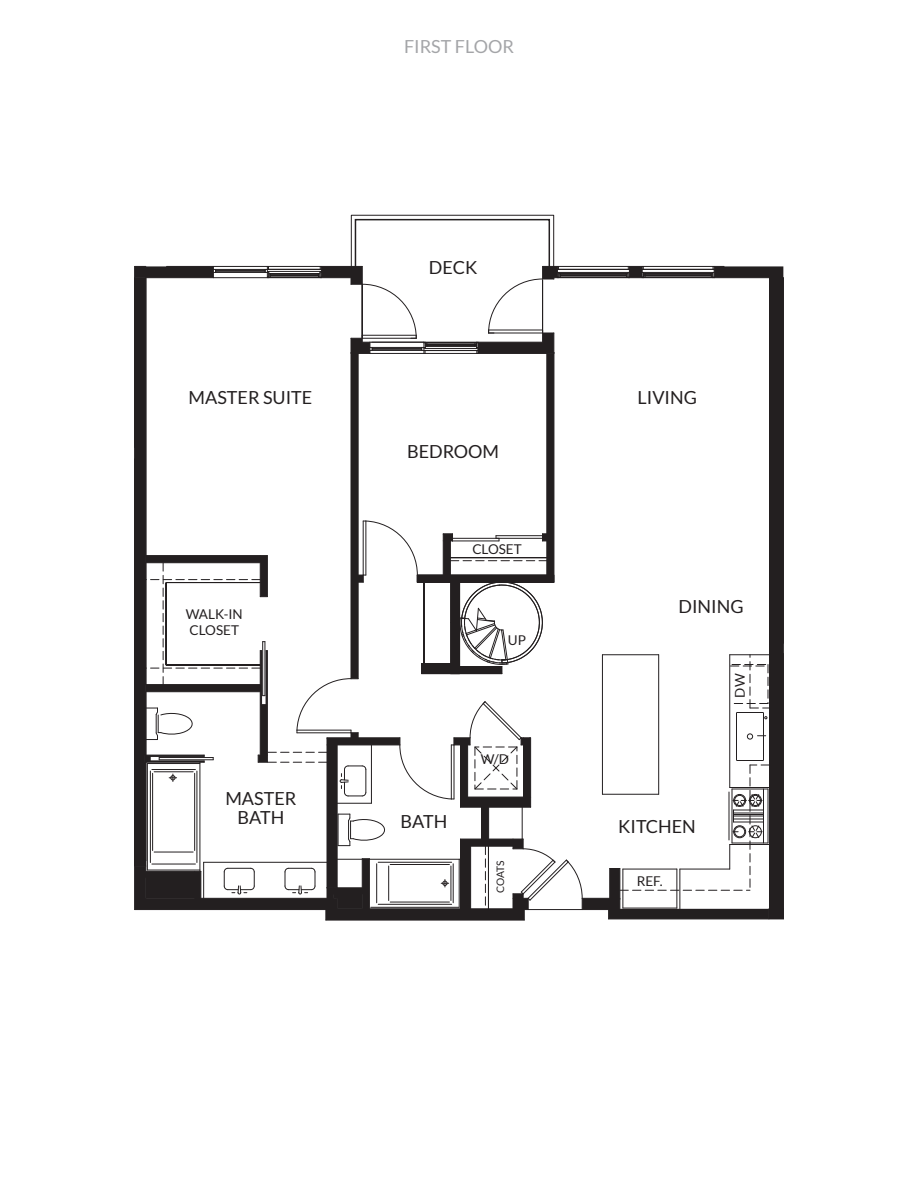
<style>
.page{position:relative;width:918px;height:1188px;background:#fff}
.page>*{position:absolute;margin:0;border:0;box-sizing:border-box;transform-origin:0 0}
.t1{font:18px/19.5px "Lato";color:#231f20;text-align:center}
.t2{font:18px "Lato";color:#a4a5a8}
.t3{font:13.5px/16.2px "Lato";color:#231f20}
.t4{font:10.35px "Lato";letter-spacing:-.01em;color:#231f20}
</style>
<div class="page">
<hr style="left:783px;top:278px;width:1px;height:365px;background:#231f20">
<hr style="left:783px;top:653px;width:1px;height:266px;background:#231f20">
<hr style="left:326px;top:920px;width:198px;height:1px;background:#231f20">
<hr style="left:134px;top:266px;width:1px;height:182px;background:#231f20">
<hr style="left:134px;top:459px;width:1px;height:451px;background:#231f20">
<svg style="left:135px;top:215px;width:648px;height:705px"></svg>
<p class="t1" style="left:189px;top:388px;width:125px">MASTER SUITE</p>
<p class="t3" style="left:186px;top:606px;width:59px">WALK-IN<br>CLOSET</p>
<p class="t1" style="left:225px;top:788px;width:73px">MASTER<br>BATH</p>
<p class="t2" style="left:404px;top:36px;width:111px">FIRST FLOOR</p>
<p class="t1" style="left:429px;top:257px;width:50px">DECK</p>
<p class="t1" style="left:407px;top:442px;width:94px">BEDROOM</p>
<p class="t3" style="left:472px;top:541px;width:51px">CLOSET</p>
<p class="t3" style="left:508px;top:632px;width:20px">UP</p>
<p class="t3" style="left:481px;top:750px;width:30px">W/D</p>
<p class="t1" style="left:638px;top:388px;width:61px">LIVING</p>
<p class="t1" style="left:679px;top:597px;width:67px">DINING</p>
<p class="t3" style="left:732px;top:698px;width:25px;rotate:-90deg">DW</p>
<p class="t1" style="left:400px;top:812px;width:48px">BATH</p>
<p class="t1" style="left:618px;top:817px;width:79px">KITCHEN</p>
<p class="t4" style="left:495px;top:893px;width:34px;rotate:-90deg">COATS</p>
<p class="t3" style="left:637px;top:873px;width:27px">REF.</p>
</div>
